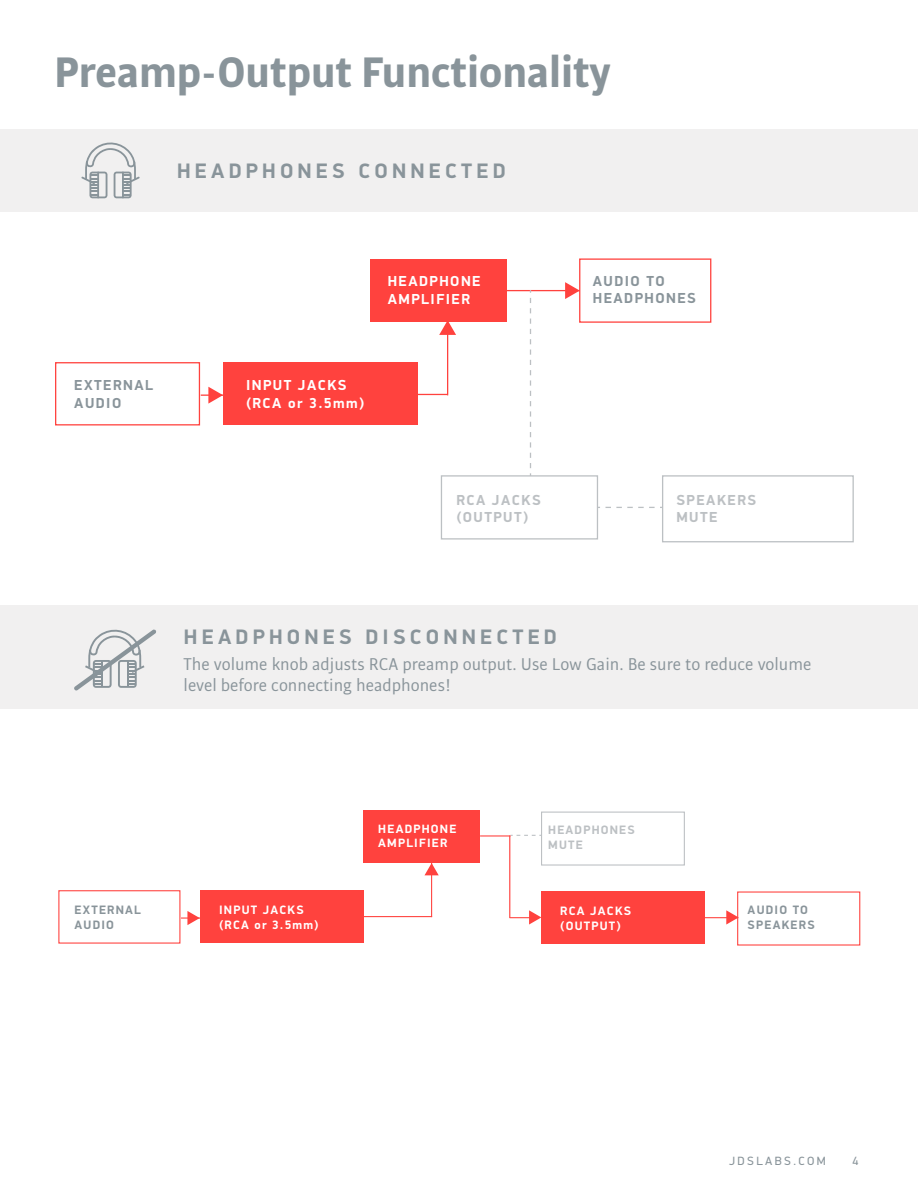
<style>
.page{position:relative;width:918px;height:1188px;background:#fff}
.page>*{position:absolute;margin:0;border:0;box-sizing:border-box;transform-origin:0 0}
.t1{font:700 45px "Bulo";color:#89949a}
.t2{font:700 21px "PF Din Display Pro";letter-spacing:.2em;color:#89949a}
.t3{font:18px/21.6px "Bulo";color:#89949a}
.t4{font:700 14.55px/17.4px "PF Din Display Pro";letter-spacing:.1em;color:#fff}
.t5{font:700 14.55px/17.4px "PF Din Display Pro";letter-spacing:.1em;color:#89949a}
.t6{font:700 14.55px/17.4px "PF Din Display Pro";letter-spacing:.1em;color:#bcc0c3}
.t7{font:700 12.15px/14.7px "PF Din Display Pro";letter-spacing:.1em;color:#fff}
.t8{font:700 12.15px/14.7px "PF Din Display Pro";letter-spacing:.1em;color:#89949a}
.t9{font:700 12.15px/14.7px "PF Din Display Pro";letter-spacing:.1em;color:#bcc0c3}
.t10{font:700 12px/14.5px "PF Din Display Pro";letter-spacing:.1em;color:#fff}
.t11{font:12px "PF Din Display Pro";letter-spacing:.2em;color:#89949a}
</style>
<div class="page">
<div style="left:0;top:129px;width:918px;height:82px;background:#f1f0f0"></div>
<div style="left:0;top:605px;width:918px;height:104px;background:#f1f0f0"></div>
<div style="left:370px;top:259px;width:136px;height:63px;background:#ff423e"></div>
<hr style="left:407px;top:394px;width:41px;height:1px;background:#ff423e">
<hr style="left:447px;top:322px;width:1px;height:73px;background:#ff423e">
<hr style="left:506px;top:290px;width:74px;height:1px;background:#ff423e">
<div style="left:579px;top:258px;width:132px;height:65px;border:1px solid #ff423e"></div>
<div style="left:441px;top:475px;width:157px;height:65px;border:1px solid #bcc0c3"></div>
<svg style="left:530px;top:290px;width:1px;height:186px"></svg>
<div style="left:662px;top:475px;width:192px;height:67px;border:1px solid #bcc0c3"></div>
<svg style="left:597px;top:507px;width:66px;height:1px"></svg>
<svg style="left:439px;top:322px;width:17px;height:13px"></svg>
<svg style="left:565px;top:282px;width:15px;height:17px"></svg>
<div style="left:55px;top:362px;width:145px;height:63px;border:1px solid #ff423e"></div>
<svg style="left:201px;top:387px;width:22px;height:17px"></svg>
<div style="left:223px;top:363px;width:195px;height:62px;background:#ff423e"></div>
<hr style="left:361px;top:916px;width:71px;height:1px;background:#ff423e">
<svg style="left:511px;top:835px;width:30px;height:1px"></svg>
<div style="left:541px;top:812px;width:144px;height:54px;border:1px solid #bcc0c3"></div>
<div style="left:363px;top:811px;width:117px;height:52px;background:#ff423e"></div>
<hr style="left:431px;top:852px;width:1px;height:65px;background:#ff423e">
<hr style="left:509px;top:836px;width:1px;height:82px;background:#ff423e">
<svg style="left:425px;top:863px;width:14px;height:12px"></svg>
<div style="left:58px;top:890px;width:122px;height:54px;border:1px solid #ff423e"></div>
<svg style="left:181px;top:911px;width:19px;height:14px"></svg>
<div style="left:200px;top:891px;width:164px;height:52px;background:#ff423e"></div>
<hr style="left:480px;top:835px;width:31px;height:2px;background:#ff423e">
<svg style="left:510px;top:910px;width:31px;height:15px"></svg>
<div style="left:541px;top:892px;width:164px;height:52px;background:#ff423e"></div>
<hr style="left:705px;top:917px;width:33px;height:1px;background:#ff423e">
<svg style="left:726px;top:910px;width:13px;height:15px"></svg>
<svg style="left:81px;top:142px;width:59px;height:56px"></svg>
<svg style="left:74px;top:629px;width:82px;height:61px"></svg>
<p class="t1" style="left:54px;top:43px;width:559px">Preamp-Output Functionality</p>
<p class="t2" style="left:177px;top:158px;width:330px">HEADPHONES CONNECTED</p>
<p class="t4" style="left:388px;top:273px;width:94px">HEADPHONE<br>AMPLIFIER</p>
<p class="t5" style="left:593px;top:272px;width:105px">AUDIO TO<br>HEADPHONES</p>
<p class="t5" style="left:74px;top:377px;width:80px">EXTERNAL<br>AUDIO</p>
<p class="t4" style="left:246px;top:377px;width:120px">INPUT JACKS (RCA or 3.5mm)</p>
<p class="t6" style="left:456px;top:492px;width:86px">RCA JACKS (OUTPUT)</p>
<p class="t6" style="left:676px;top:492px;width:81px">SPEAKERS<br>MUTE</p>
<p class="t2" style="left:184px;top:624px;width:375px">HEADPHONES DISCONNECTED</p>
<p class="t3" style="left:184px;top:653px;width:629px">The volume knob adjusts RCA preamp output. Use Low Gain. Be sure to reduce volume level before connecting headphones!</p>
<p class="t10" style="left:378px;top:822px;width:80px">HEADPHONE<br>AMPLIFIER</p>
<p class="t9" style="left:548px;top:823px;width:88px">HEADPHONES<br>MUTE</p>
<p class="t8" style="left:75px;top:903px;width:68px">EXTERNAL<br>AUDIO</p>
<p class="t7" style="left:219px;top:903px;width:101px">INPUT JACKS (RCA or 3.5mm)</p>
<p class="t7" style="left:560px;top:904px;width:72px">RCA JACKS (OUTPUT)</p>
<p class="t8" style="left:748px;top:903px;width:69px">AUDIO TO<br>SPEAKERS</p>
<p class="t11" style="left:729px;top:1153px;width:98px">JDSLABS.COM</p>
<p class="t11" style="left:853px;top:1153px;width:7px">4</p>
</div>
